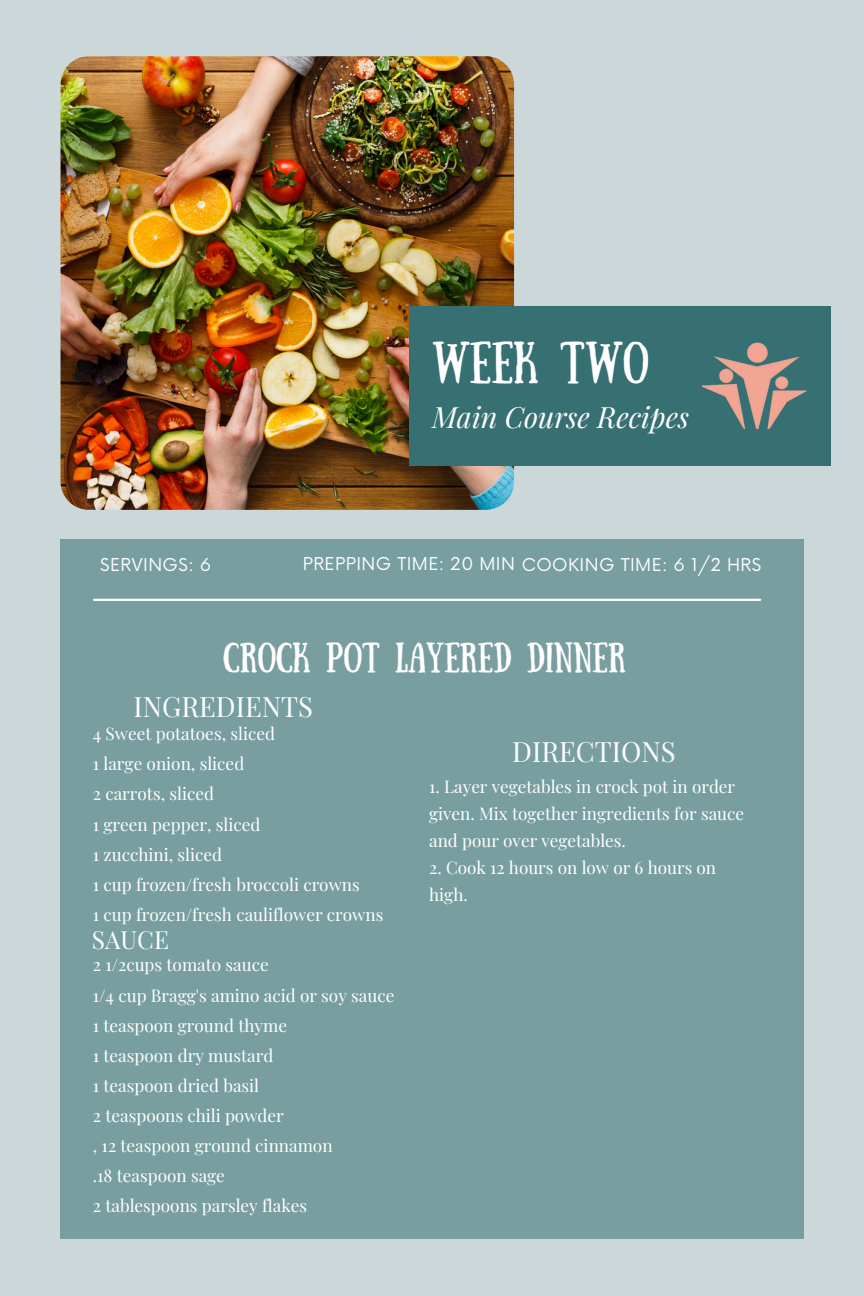
<style>
.page{position:relative;width:864px;height:1296px;background:#cbd7d8}
.page>*{position:absolute;margin:0;border:0;box-sizing:border-box;transform-origin:0 0}
.t1{font:42px "Sunday";color:#fff}
.t2{font:30px "Sunday";color:#fff}
.t3{font:italic 28.8px "Playfair Display";color:#fff}
.t4{font:27.3px "Playfair Display";color:#fff}
.t5{font:24.3px "Playfair Display";color:#fff}
.t6{font:17.4px "Now";letter-spacing:.025em;color:#fff}
.t7{font:17.1px/27px "Playfair Display";color:#fff}
</style>
<div class="page">
<img style="left:61px;top:56px;width:453px;height:454px;border-radius:28px">
<div style="left:409px;top:306px;width:421px;height:159px;background:#377072"></div>
<div style="left:61px;top:540px;width:742px;height:699px;background:#799ea0"></div>
<hr style="left:94px;top:599px;width:666px;height:2px;background:#fff">
<img style="left:702px;top:342px;width:105px;height:86px">
<p class="t1" style="left:432px;top:333px;width:218px">WEEK TWO</p>
<h1 class="t3" style="left:432px;top:397px;width:259px">Main Course Recipes</h1>
<p class="t6" style="left:100px;top:555px;width:113px">SERVINGS: 6</p>
<p class="t6" style="left:303px;top:555px;width:460px">PREPPING TIME: 20 MIN COOKING TIME: 6 1/2 HRS</p>
<h2 class="t2" style="left:223px;top:636px;width:404px">CROCK POT LAYERED DINNER</h2>
<h5 class="t4" style="left:134px;top:687px;width:181px">INGREDIENTS</h5>
<h3 class="t7" style="left:93px;top:720px;width:184px">4 Sweet potatoes, sliced</h3>
<h2 class="t7" style="left:93px;top:750px;width:153px">1 large onion, sliced</h2>
<p class="t7" style="left:93px;top:780px;width:123px">2 carrots, sliced</p>
<p class="t7" style="left:93px;top:810px;width:169px">1 green pepper, sliced</p>
<p class="t7" style="left:93px;top:840px;width:131px">1 zucchini, sliced</p>
<p class="t7" style="left:93px;top:870px;width:268px">1 cup frozen/fresh broccoli crowns</p>
<p class="t7" style="left:93px;top:900px;width:292px">1 cup frozen/fresh cauliflower crowns</p>
<p class="t5" style="left:92px;top:923px;width:78px">SAUCE</p>
<p class="t7" style="left:93px;top:951px;width:177px">2 1/2cups tomato sauce</p>
<h4 class="t7" style="left:93px;top:981px;width:303px">1/4 cup Bragg's amino acid or soy sauce</h4>
<p class="t7" style="left:93px;top:1011px;width:196px">1 teaspoon ground thyme</p>
<p class="t7" style="left:93px;top:1041px;width:182px">1 teaspoon dry mustard</p>
<p class="t7" style="left:93px;top:1071px;width:168px">1 teaspoon dried basil</p>
<p class="t7" style="left:93px;top:1101px;width:192px">2 teaspoons chili powder</p>
<p class="t7" style="left:93px;top:1131px;width:241px">, 12 teaspoon ground cinnamon</p>
<p class="t7" style="left:93px;top:1161px;width:134px">.18 teaspoon sage</p>
<p class="t7" style="left:93px;top:1191px;width:216px">2 tablespoons parsley flakes</p>
<h3 class="t4" style="left:512px;top:733px;width:165px">DIRECTIONS</h3>
<h5 class="t7" style="left:429px;top:772px;width:316px">1. Layer vegetables in crock pot in order given. Mix together ingredients for sauce and pour over vegetables.</h5>
<h5 class="t7" style="left:429px;top:853px;width:288px">2. Cook 12 hours on low or 6 hours on high.</h5>
</div>
